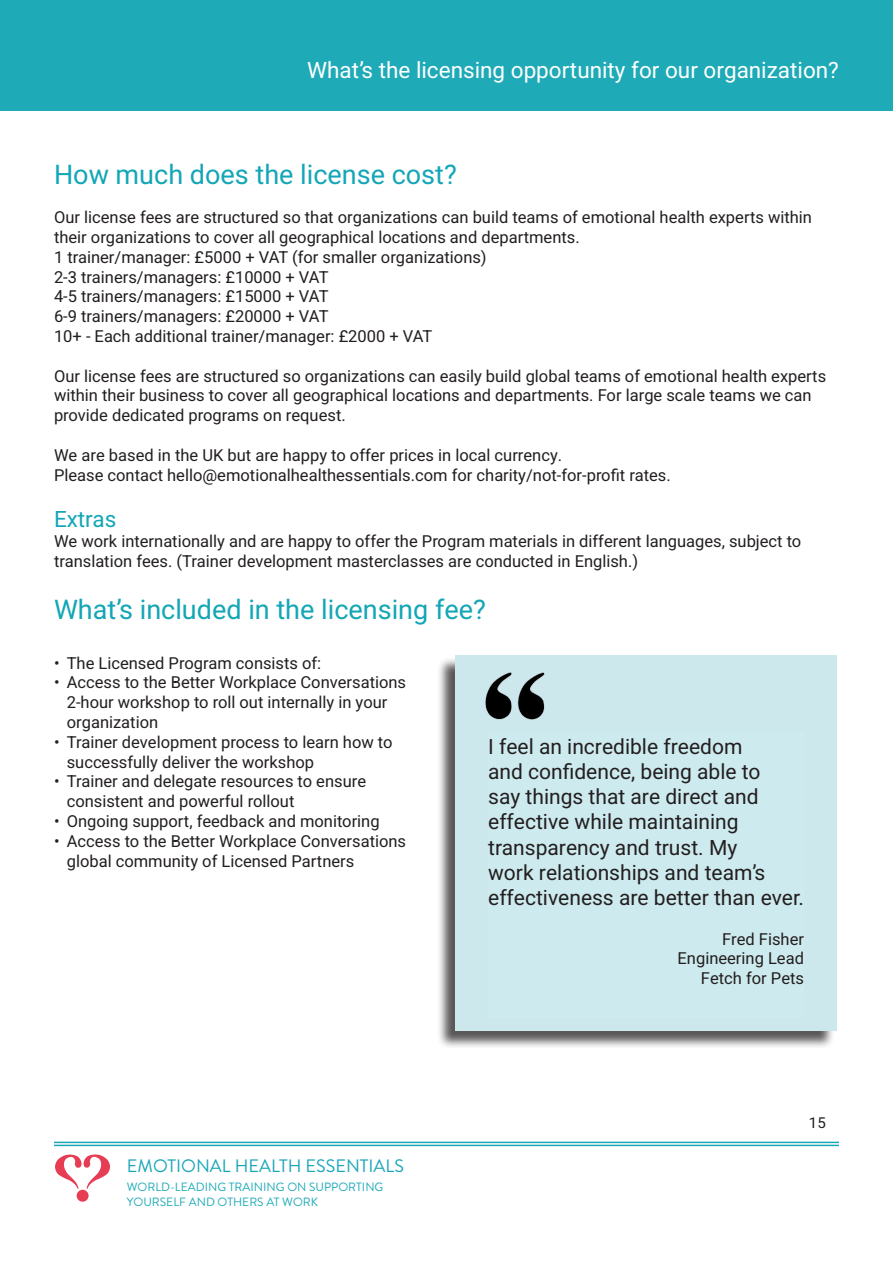
<style>
.page{position:relative;width:893px;height:1263px;background:#fff}
.page>*{position:absolute;margin:0;border:0;box-sizing:border-box;transform-origin:0 0}
.t1{font:27px "Heebo";color:#13a6b7}
.t2{font:22.5px "Heebo";color:#fff}
.t3{font:22.5px "Heebo";color:#13a6b7}
.t4{font:21px/25.2px "Heebo";color:#231f20}
.t5{font:18px "Brandon Grotesque";color:#19a6b7}
.t6{font:16.5px/19.8px "Heebo";color:#231f20}
.t7{font:15px "Heebo";color:#231f20}
.t8{font:12px/14.4px "Brandon Grotesque";color:#1eaab7}
</style>
<div class="page">
<hr style="left:54px;top:1142px;width:785px;height:1px;background:#19a6b7">
<hr style="left:54px;top:1145px;width:785px;height:1px;background:#19a6b7">
<div style="left:77px;top:1190px;width:12px;height:12px;background:#e63d54;border-radius:50%"></div>
<svg style="left:55px;top:1154px;width:55px;height:35px"></svg>
<div style="left:0;top:0;width:893px;height:111px;background:#1eaab7"></div>
<div style="left:437px;top:657px;width:398px;height:392px;background:#231f20;opacity:.75"></div>
<div style="left:455px;top:655px;width:382px;height:375px;background:#cde8ed"></div>
<img style="left:485px;top:672px;width:60px;height:48px">
<h2 class="t2" style="left:307px;top:54px;width:533px">What’s the licensing opportunity for our organization?</h2>
<h1 class="t1" style="left:54px;top:155px;width:404px">How much does the license cost?</h1>
<p class="t6" style="left:54px;top:207px;width:759px">Our license fees are structured so that organizations can build teams of emotional health experts within their organizations to cover all geographical locations and departments.<br>1 trainer/manager: £5000 + VAT (for smaller organizations)<br>2-3 trainers/managers: £10000 + VAT<br>4-5 trainers/managers: £15000 + VAT<br>6-9 trainers/managers: £20000 + VAT<br>10+ - Each additional trainer/manager: £2000 + VAT</p>
<p class="t6" style="left:54px;top:366px;width:774px">Our license fees are structured so organizations can easily build global teams of emotional health experts within their business to cover all geographical locations and departments. For large scale teams we can provide dedicated programs on request.</p>
<p class="t6" style="left:54px;top:445px;width:618px">We are based in the UK but are happy to offer prices in local currency.<br>Please contact hello@emotionalhealthessentials.com for charity/not-for-profit rates.</p>
<h2 class="t3" style="left:54px;top:504px;width:64px">Extras</h2>
<p class="t6" style="left:54px;top:531px;width:749px">We work internationally and are happy to offer the Program materials in different languages, subject to translation fees. (Trainer development masterclasses are conducted in English.)</p>
<h1 class="t1" style="left:54px;top:591px;width:433px">What’s included in the licensing fee?</h1>
<p class="t6" style="left:54px;top:653px;width:269px">• The Licensed Program consists of:</p>
<p class="t6" style="left:67px;top:673px;width:341px;text-indent:-13px">• Access to the Better Workplace Conversations<br>2-hour workshop to roll out internally in your organization</p>
<p class="t6" style="left:67px;top:732px;width:327px;text-indent:-13px">• Trainer development process to learn how to successfully deliver the workshop</p>
<p class="t6" style="left:67px;top:772px;width:301px;text-indent:-13px">• Trainer and delegate resources to ensure consistent and powerful rollout</p>
<p class="t6" style="left:54px;top:811px;width:327px">• Ongoing support, feedback and monitoring</p>
<p class="t6" style="left:67px;top:831px;width:341px;text-indent:-13px">• Access to the Better Workplace Conversations global community of Licensed Partners</p>
<p class="t4" style="left:488px;top:734px;width:317px">I feel an incredible freedom<br>and confidence, being able to<br>say things that are direct and effective while maintaining transparency and trust. My<br>work relationships and team’s effectiveness are better than ever.</p>
<p class="t6" style="left:678px;top:929px;width:128px;text-align:right">Fred Fisher<br>Engineering Lead<br>Fetch for Pets</p>
<p class="t5" style="left:127px;top:1153px;width:279px">EMOTIONAL HEALTH ESSENTIALS</p>
<p class="t8" style="left:127px;top:1180px;width:258px">WORLD-LEADING TRAINING ON SUPPORTING<br>YOURSELF AND OTHERS AT WORK</p>
<p class="t7" style="left:809px;top:1112px;width:18px">15</p>
</div>
